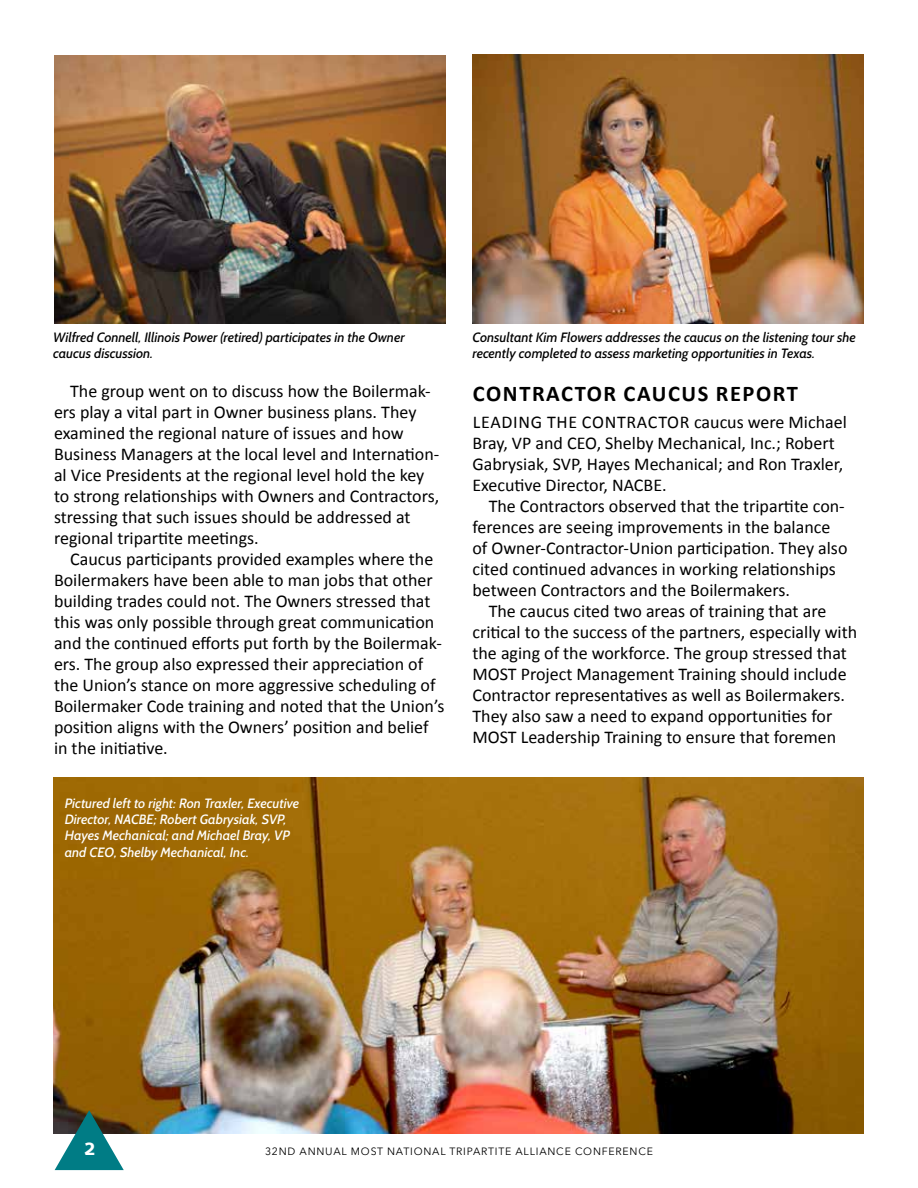
<style>
.page{position:relative;width:918px;height:1188px;background:#fff}
.page>*{position:absolute;margin:0;border:0;box-sizing:border-box;transform-origin:0 0}
.t1{font:700 22.5px "Calibri";letter-spacing:.07em;color:#000}
.t2{font:700 20.1px "Colaborate";color:#fff}
.t3{font:18px/21px "Calibri";color:#000}
.t4{font:italic 500 13.5px/16.2px "Cabin";color:#000}
.t5{font:italic 500 13.5px/16.2px "Cabin";color:#fff}
.t6{font:10.5px "Avenir Next LT Pro";letter-spacing:.075em;color:#000}
</style>
<div class="page">
<img style="left:54px;top:56px;width:392px;height:267px">
<img style="left:53px;top:778px;width:811px;height:356px">
<img style="left:472px;top:54px;width:392px;height:270px">
<svg style="left:55px;top:1110px;width:69px;height:60px"></svg>
<p class="t4" style="left:53px;top:329px;width:353px">Wilfred Connell, Illinois Power (retired) participates in the Owner caucus discussion.</p>
<p class="t4" style="left:472px;top:329px;width:385px">Consultant Kim Flowers addresses the caucus on the listening tour she recently completed to assess marketing opportunities in Texas.</p>
<p class="t3" style="left:54px;top:381px;width:387px;text-indent:16px">The group went on to discuss how the Boilermak&shy;ers play a vital part in Owner business plans. They examined the regional nature of issues and how Business Managers at the local level and Internation&shy;al Vice Presidents at the regional level hold the key to strong relationships with Owners and Contractors, stressing that such issues should be addressed at regional tripartite meetings.</p>
<p class="t3" style="left:54px;top:549px;width:392px;text-indent:16px">Caucus participants provided examples where the Boilermakers have been able to man jobs that other building trades could not. The Owners stressed that this was only possible through great communication and the continued efforts put forth by the Boilermak&shy;ers. The group also expressed their appreciation of the Union’s stance on more aggressive scheduling of Boilermaker Code training and noted that the Union’s position aligns with the Owners’ position and belief in the initiative.</p>
<p class="t5" style="left:65px;top:795px;width:236px">Pictured left to right: Ron Traxler, Executive Director, NACBE; Robert Gabrysiak, SVP, Hayes Mechanical; and Michael Bray, VP and CEO, Shelby Mechanical, Inc.</p>
<p class="t1" style="left:473px;top:379px;width:327px">CONTRACTOR CAUCUS REPORT</p>
<p class="t3" style="left:472px;top:412px;width:376px">LEADING THE CONTRACTOR caucus were Michael Bray, VP and CEO, Shelby Mechanical, Inc.; Robert Gabrysiak, SVP, Hayes Mechanical; and Ron Traxler, Executive Director, NACBE.</p>
<p class="t3" style="left:472px;top:496px;width:377px;text-indent:16px">The Contractors observed that the tripartite con&shy;ferences are seeing improvements in the balance of Owner-Contractor-Union participation. They also cited continued advances in working relationships between Contractors and the Boilermakers.</p>
<p class="t3" style="left:472px;top:601px;width:386px;text-indent:16px">The caucus cited two areas of training that are critical to the success of the partners, especially with the aging of the workforce. The group stressed that MOST Project Management Training should include Contractor representatives as well as Boilermakers.<br>They also saw a need to expand opportunities for MOST Leadership Training to ensure that foremen</p>
<p class="t2" style="left:84px;top:1138px;width:13px">2</p>
<p class="t6" style="left:265px;top:1146px;width:389px">32ND ANNUAL MOST NATIONAL TRIPARTITE ALLIANCE CONFERENCE</p>
</div>
